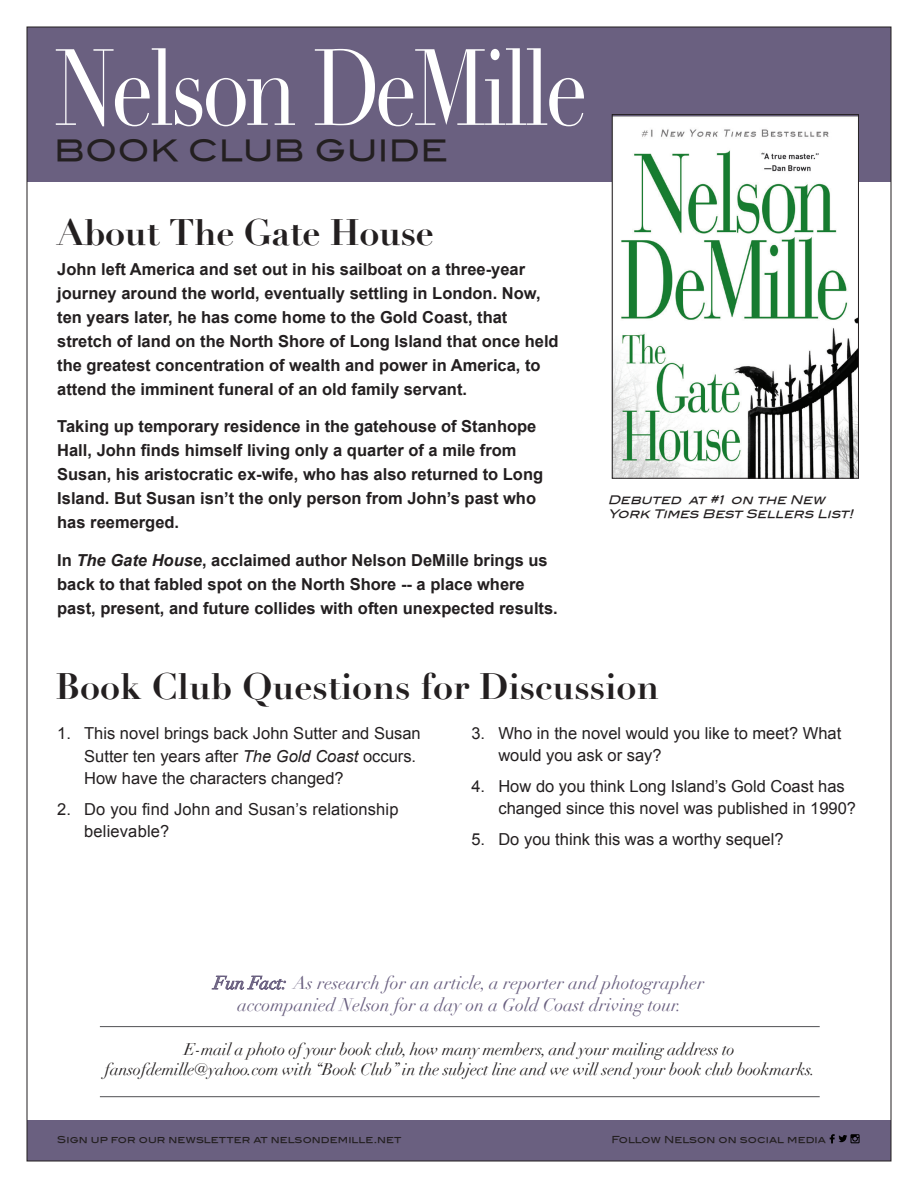
<style>
.page{position:relative;width:918px;height:1188px;background:#fff}
.page>*{position:absolute;margin:0;border:0;box-sizing:border-box;transform-origin:0 0}
.t1{font:106.2px "Didot";letter-spacing:-.05em;color:#fff;scale:.8 1}
.t2{font:700 36px "Didot";color:#231f20}
.t3{font:29.4px "Blair Md ITCTT Medium";letter-spacing:.01em;color:#231f20}
.t4{font:italic 18px "Didot";color:#6a6080}
.t5{font:700 16.5px/24px "Arial";color:#231f20}
.t6{font:16.5px/22.5px "Arial";color:#231f20}
.t7{font:italic 16.5px/19.8px "Didot";letter-spacing:-.01em;color:#231f20;text-align:center}
.t8{font:italic 11.7px/14.1px "Blair Md ITCTT Medium";color:#231f20}
.t9{font:9.6px "Blair Md ITCTT Medium";letter-spacing:.01em;color:#231f20}
.s1{font-style:italic}
</style>
<div class="page">
<div style="left:27px;top:27px;width:864px;height:154px;background:#6a6080"></div>
<div style="left:27px;top:1120px;width:864px;height:41px;background:#6a6080"></div>
<img style="left:614px;top:116px;width:243px;height:360px">
<div style="left:612px;top:114px;width:247px;height:364px;border:1px solid #231f20"></div>
<svg style="left:830px;top:1134px;width:30px;height:9px"></svg>
<hr style="left:100px;top:1026px;width:720px;height:1px;background:#636366">
<hr style="left:100px;top:1096px;width:720px;height:1px;background:#636366">
<svg style="left:211px;top:975px;width:75px;height:15px"></svg>
<p class="t1" style="left:54px;top:24px;width:669px">Nelson DeMille</p>
<p class="t3" style="left:54px;top:133px;width:396px">BOOK CLUB GUIDE</p>
<p class="t2" style="left:57px;top:209px;width:378px">About The Gate House</p>
<p class="t5" style="left:57px;top:257px;width:503px">John left America and set out in his sailboat on a three-year journey around the world, eventually settling in London. Now, ten years later, he has come home to the Gold Coast, that stretch of land on the North Shore of Long Island that once held the greatest concentration of wealth and power in America, to attend the imminent funeral of an old family servant.</p>
<p class="t5" style="left:57px;top:415px;width:487px">Taking up temporary residence in the gatehouse of Stanhope Hall, John finds himself living only a quarter of a mile from Susan, his aristocratic ex-wife, who has also returned to Long Island. But Susan isn’t the only person from John’s past who has reemerged.</p>
<p class="t5" style="left:57px;top:548px;width:502px">In <span class="s1">The Gate House</span>, acclaimed author Nelson DeMille brings us back to that fabled spot on the North Shore -- a place where past, present, and future collides with often unexpected results.</p>
<p class="t8" style="left:608px;top:493px;width:250px">Debuted at #1 on the New<br>York Times Best Sellers List!</p>
<p class="t2" style="left:56px;top:663px;width:605px">Book Club Questions for Discussion</p>
<p class="t6" style="left:84px;top:722px;width:338px;text-indent:-27px">1. This novel brings back John Sutter and Susan<br>Sutter ten years after <span class="s1">The Gold Coast</span> occurs.<br>How have the characters changed?</p>
<p class="t6" style="left:84px;top:798px;width:316px;text-indent:-27px">2. Do you find John and Susan’s relationship believable?</p>
<p class="t6" style="left:498px;top:722px;width:344px;text-indent:-27px">3. Who in the novel would you like to meet? What would you ask or say?</p>
<p class="t6" style="left:498px;top:775px;width:359px;text-indent:-27px">4. How do you think Long Island’s Gold Coast has changed since this novel was published in 1990?</p>
<p class="t6" style="left:471px;top:828px;width:314px">5. Do you think this was a worthy sequel?</p>
<p class="t4" style="left:214px;top:972px;width:492px">Fun Fact: As research for an article, a reporter and photographer</p>
<p class="t4" style="left:237px;top:993px;width:446px">accompanied Nelson for a day on a Gold Coast driving tour.</p>
<p class="t7" style="left:105px;top:1040px;width:712px">E-mail a photo of your book club, how many members, and your mailing address to fansofdemille@yahoo.com with “Book Club” in the subject line and we will send your book club bookmarks.</p>
<p class="t9" style="left:57px;top:1134px;width:346px">Sign up for our newsletter at nelsondemille.net</p>
<p class="t9" style="left:612px;top:1133px;width:216px">Follow Nelson on social media</p>
</div>
